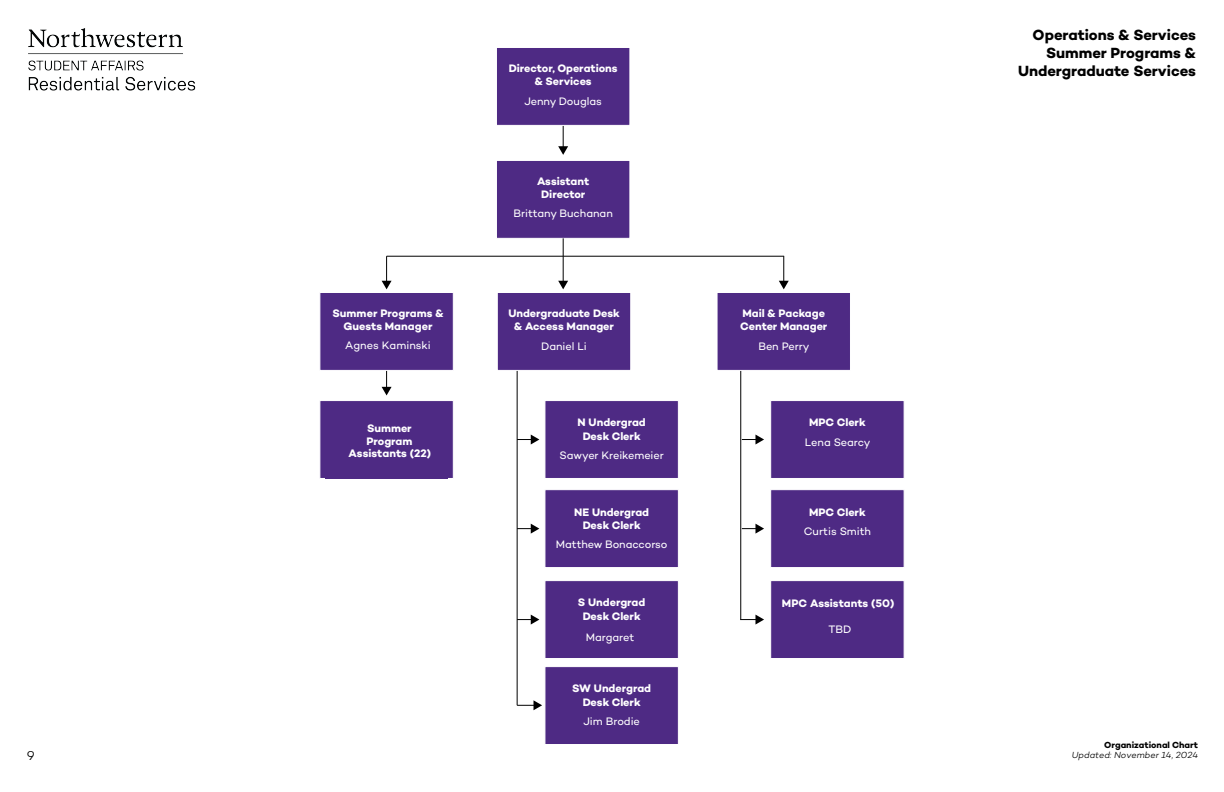
<style>
.page{position:relative;width:1224px;height:792px;background:#fff}
.page>*{position:absolute;margin:0;border:0;box-sizing:border-box;transform-origin:0 0}
.t1{font:700 15px/18px "Campton";letter-spacing:-.005em;color:#000;text-align:right}
.t2{font:300 13px "Campton";color:#000}
.t3{font:700 11px/13.2px "Campton";letter-spacing:-.005em;color:#fff;text-align:center}
.t4{font:11px "Campton";letter-spacing:-.005em;color:#fff}
.t5{font:italic 300 9px "Campton";color:#000}
.t6{font:700 9px "Campton";color:#000}
</style>
<div class="page">
<img style="left:28px;top:28px;width:168px;height:63px">
<svg style="left:558px;top:126px;width:10px;height:29px"></svg>
<svg style="left:382px;top:371px;width:10px;height:24px"></svg>
<svg style="left:742px;top:435px;width:22px;height:10px"></svg>
<svg style="left:518px;top:435px;width:21px;height:10px"></svg>
<svg style="left:518px;top:524px;width:21px;height:10px"></svg>
<svg style="left:518px;top:615px;width:21px;height:10px"></svg>
<svg style="left:517px;top:700px;width:25px;height:10px"></svg>
<svg style="left:742px;top:524px;width:22px;height:10px"></svg>
<svg style="left:740px;top:615px;width:24px;height:10px"></svg>
<hr style="left:517px;top:362px;width:1px;height:343px;background:#000">
<hr style="left:740px;top:362px;width:1px;height:257px;background:#000">
<div style="left:496px;top:47px;width:134px;height:79px;background:#4e2a84;border:1px solid #fff"></div>
<div style="left:496px;top:160px;width:134px;height:79px;background:#4e2a84;border:1px solid #fff"></div>
<div style="left:497px;top:292px;width:134px;height:79px;background:#4e2a84;border:1px solid #fff"></div>
<div style="left:717px;top:292px;width:134px;height:79px;background:#4e2a84;border:1px solid #fff"></div>
<div style="left:319px;top:292px;width:135px;height:79px;background:#4e2a84;border:1px solid #fff"></div>
<div style="left:319px;top:400px;width:135px;height:79px;background:#4e2a84;border:1px solid #fff"></div>
<div style="left:325px;top:424px;width:123px;height:54px;background:#4e2a84"></div>
<div style="left:544px;top:400px;width:135px;height:79px;background:#4e2a84;border:1px solid #fff"></div>
<div style="left:544px;top:489px;width:135px;height:79px;background:#4e2a84;border:1px solid #fff"></div>
<div style="left:544px;top:580px;width:135px;height:79px;background:#4e2a84;border:1px solid #fff"></div>
<div style="left:544px;top:666px;width:135px;height:79px;background:#4e2a84;border:1px solid #fff"></div>
<div style="left:770px;top:400px;width:135px;height:79px;background:#4e2a84;border:1px solid #fff"></div>
<div style="left:770px;top:489px;width:135px;height:79px;background:#4e2a84;border:1px solid #fff"></div>
<div style="left:770px;top:580px;width:135px;height:79px;background:#4e2a84;border:1px solid #fff"></div>
<hr style="left:387px;top:256px;width:397px;height:1px;background:#000">
<svg style="left:382px;top:256px;width:10px;height:33px"></svg>
<svg style="left:558px;top:238px;width:10px;height:51px"></svg>
<svg style="left:779px;top:256px;width:10px;height:33px"></svg>
<p class="t2" style="left:27px;top:748px;width:9px">9</p>
<p class="t3" style="left:509px;top:62px;width:110px">Director, Operations &amp; Services</p>
<p class="t4" style="left:524px;top:94px;width:79px">Jenny Douglas</p>
<p class="t3" style="left:332px;top:307px;width:113px;line-height:12.8px">Summer Programs &amp;<br>Guests Manager</p>
<p class="t4" style="left:345px;top:338px;width:87px">Agnes Kaminski</p>
<p class="t3" style="left:537px;top:174px;width:54px">Assistant<br>Director</p>
<p class="t4" style="left:514px;top:207px;width:101px">Brittany Buchanan</p>
<p class="t3" style="left:508px;top:307px;width:113px">Undergraduate Desk &amp; Access Manager</p>
<p class="t4" style="left:541px;top:339px;width:47px">Daniel Li</p>
<p class="t3" style="left:349px;top:422px;width:84px;line-height:12.7px">Summer<br>Program<br>Assistants (22)</p>
<p class="t3" style="left:578px;top:416px;width:70px">N Undergrad<br>Desk Clerk</p>
<p class="t4" style="left:560px;top:448px;width:106px">Sawyer Kreikemeier</p>
<p class="t3" style="left:574px;top:505px;width:76px">NE Undergrad<br>Desk Clerk</p>
<p class="t4" style="left:556px;top:537px;width:113px">Matthew Bonaccorso</p>
<p class="t3" style="left:578px;top:596px;width:69px">S Undergrad<br>Desk Clerk</p>
<p class="t4" style="left:586px;top:630px;width:50px">Margaret</p>
<p class="t3" style="left:572px;top:682px;width:80px">SW Undergrad<br>Desk Clerk</p>
<p class="t4" style="left:583px;top:714px;width:58px">Jim Brodie</p>
<p class="t3" style="left:740px;top:307px;width:89px;text-align:left">Mail &amp; Package<br>Center Manager</p>
<p class="t4" style="left:759px;top:339px;width:53px">Ben Perry</p>
<p class="t3" style="left:809px;top:416px;width:58px">MPC Clerk</p>
<p class="t4" style="left:805px;top:435px;width:67px">Lena Searcy</p>
<p class="t3" style="left:809px;top:505px;width:58px">MPC Clerk</p>
<p class="t4" style="left:804px;top:524px;width:69px">Curtis Smith</p>
<p class="t3" style="left:782px;top:596px;width:114px">MPC Assistants (50)</p>
<p class="t4" style="left:829px;top:623px;width:24px">TBD</p>
<h1 class="t1" style="left:1018px;top:26px;width:179px">Operations &amp; Services<br>Summer Programs &amp;<br>Undergraduate Services</h1>
<p class="t6" style="left:1104px;top:739px;width:96px">Organizational Chart</p>
<p class="t5" style="left:1072px;top:750px;width:128px">Updated: November 14, 2024</p>
</div>
